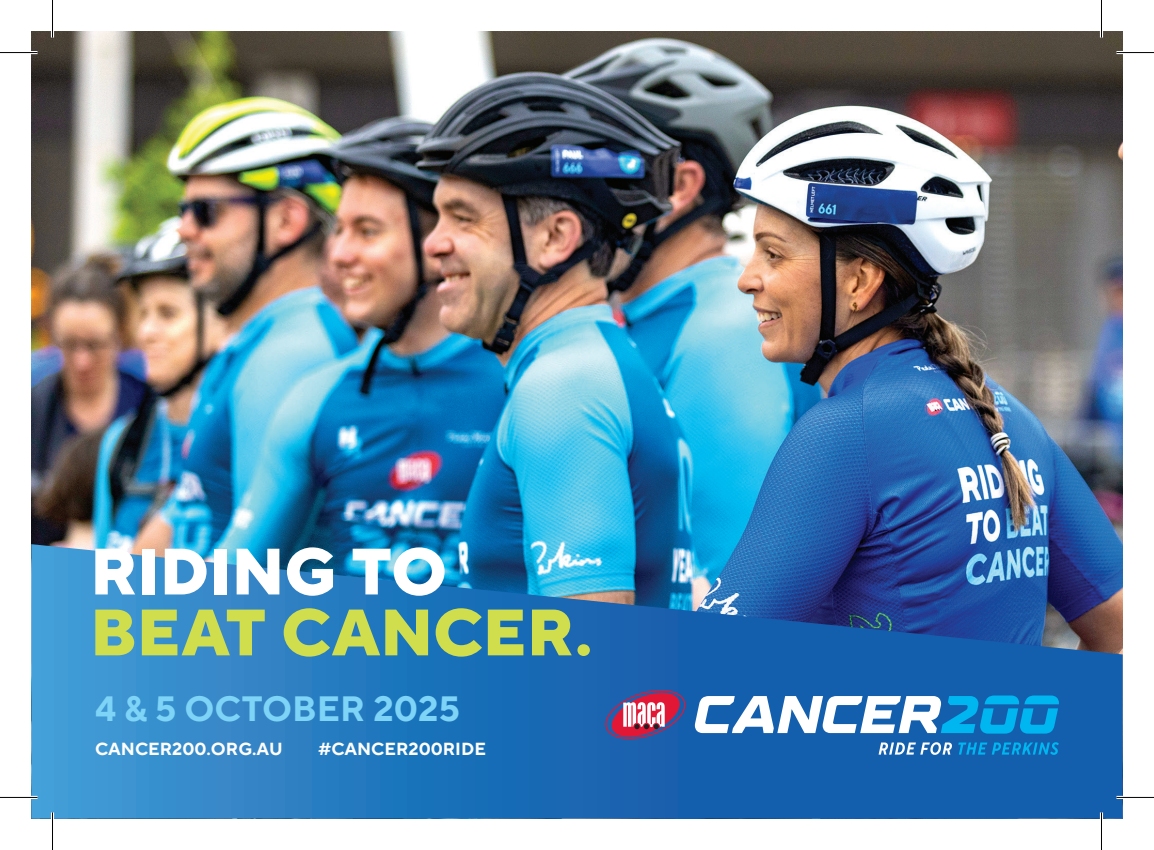
<style>
.page{position:relative;width:1154px;height:850px;background:#fff}
.page>*{position:absolute;margin:0;border:0;box-sizing:border-box;transform-origin:0 0}
.t1{font:800 65.25px "TT Norms Pro";color:#d0dd4c}
.t2{font:800 65.25px "TT Norms Pro";letter-spacing:-.005em;color:#fff}
.t3{font:700 35.25px "TT Norms Pro";color:#7ed4f6}
.t4{font:700 17.5px "TT Norms Pro";color:#fff}
</style>
<div class="page">
<img style="left:31px;top:31px;width:1092px;height:513px">
<svg style="left:31px;top:544px;width:1092px;height:274px;background:#2672b5"></svg>
<svg style="left:878px;top:741px;width:74px;height:13px"></svg>
<svg style="left:958px;top:741px;width:101px;height:13px"></svg>
<svg style="left:695px;top:695px;width:364px;height:38px"></svg>
<svg style="left:605px;top:689px;width:81px;height:50px;background:#8d5d8a"></svg>
<hr style="left:0;top:51px;width:38px;height:3px;background:#fff">
<hr style="left:1116px;top:51px;width:38px;height:3px;background:#fff">
<hr style="left:0;top:795px;width:38px;height:3px;background:#fff">
<hr style="left:1116px;top:795px;width:38px;height:3px;background:#fff">
<hr style="left:51px;top:0;width:3px;height:38px;background:#fff">
<hr style="left:51px;top:812px;width:3px;height:37px;background:#fff">
<hr style="left:1100px;top:0;width:3px;height:38px;background:#fff">
<hr style="left:1100px;top:812px;width:3px;height:37px;background:#fff">
<hr style="left:0;top:52px;width:38px;height:1px;background:#000">
<hr style="left:1116px;top:52px;width:38px;height:1px;background:#000">
<hr style="left:0;top:796px;width:38px;height:1px;background:#000">
<hr style="left:1116px;top:796px;width:38px;height:1px;background:#000">
<hr style="left:52px;top:0;width:1px;height:38px;background:#000">
<hr style="left:52px;top:812px;width:1px;height:37px;background:#000">
<hr style="left:1101px;top:0;width:1px;height:38px;background:#000">
<hr style="left:1101px;top:812px;width:1px;height:37px;background:#000">
<h1 class="t2" style="left:90px;top:522px;width:359px">RIDING TO</h1>
<h1 class="t1" style="left:90px;top:583px;width:504px">BEAT CANCER.</h1>
<h2 class="t3" style="left:95px;top:682px;width:366px">4 &amp; 5 OCTOBER 2025</h2>
<p class="t4" style="left:95px;top:735px;width:189px">CANCER200.ORG.AU</p>
<p class="t4" style="left:318px;top:735px;width:169px">#CANCER200RIDE</p>
</div>
